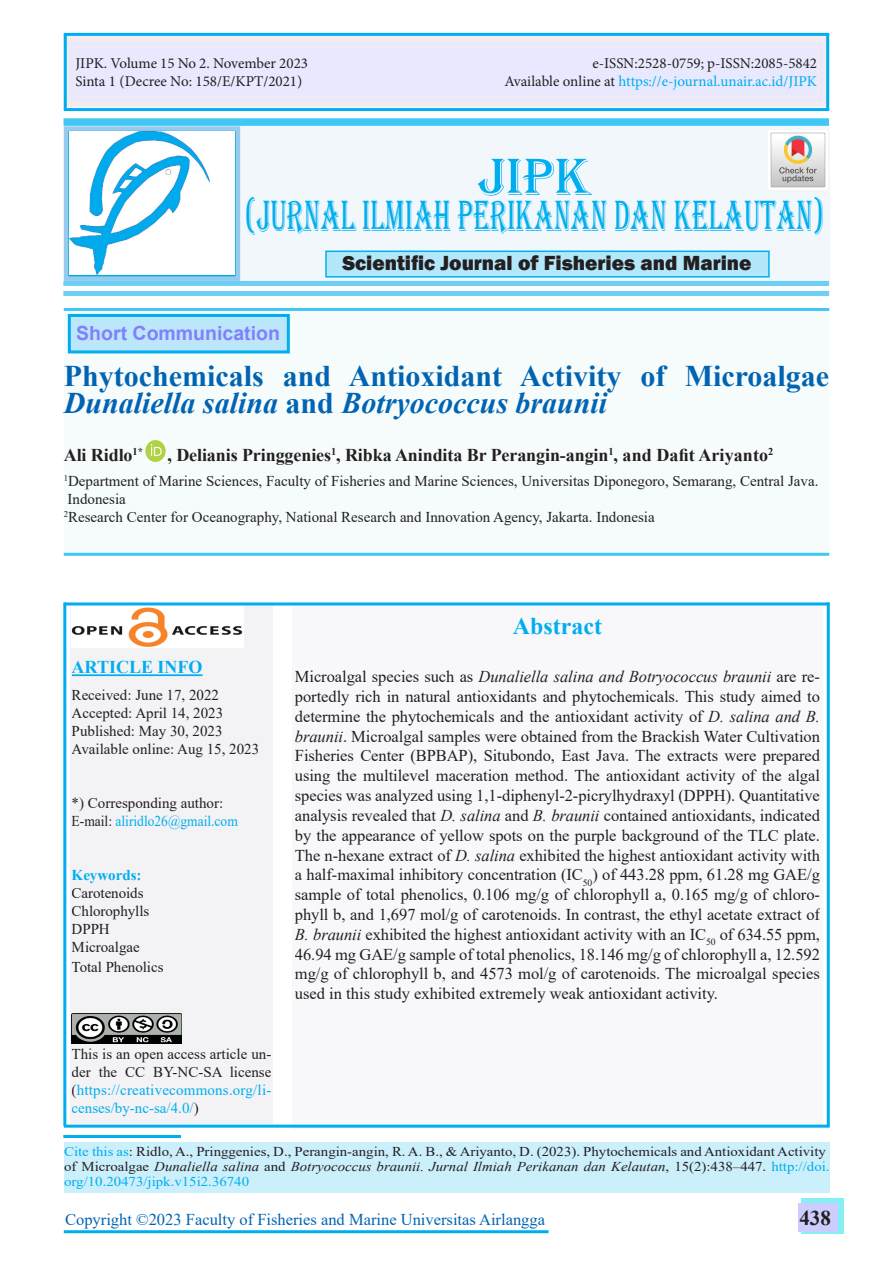
<style>
.page{position:relative;width:893px;height:1263px;background:#fff}
.page>*{position:absolute;margin:0;border:0;box-sizing:border-box;transform-origin:0 0}
.t1{font:54px "Algerian";color:#00aeef}
.t2{font:45px "Algerian";color:#00aeef;scale:.6 1}
.t3{font:700 30px/27px "Times New Roman";color:#0164b2}
.t4{font:700 24px "Times New Roman";color:#00aeef}
.t5{font:800 21px "Franklin Gothic";color:#231f20}
.t6{font:700 21px "Times New Roman";color:#231f20}
.Body_Text{font:700 19.5px "Arial";color:#8080ff}
.t7{font:700 18px "Times New Roman";letter-spacing:-.005em;color:#231f20}
.t8{font:700 18px "Times New Roman";color:#00aeef}
.No_Spacing{font:16.5px/19.8px "Times New Roman";color:#231f20;text-align:justify}
.t9{font:16.5px "Times New Roman";color:#0164b2}
.Default{font:15px/18px "Times New Roman";color:#231f20;text-align:justify}
.t10{font:15px "Minion Pro";color:#231f20}
.No_Spacing-2{font:15px/18px "Times New Roman";letter-spacing:-.005em;color:#231f20}
.t11{font:15px "Minion Pro";color:#00aeef}
.t12{font:15px "Times New Roman";color:#00aeef;scale:.9 1}
.t13{font:700 15px "Times New Roman";color:#00aeef}
.t14{font:13.5px/15px "Times New Roman";color:#242021;scale:1.1 1}
.s1{color:#231f20}
.s2{font-style:italic}
.s3{color:#00aeef}
.s4{font-style:italic;color:#231f20}
</style>
<div class="page">
<div style="left:802px;top:1198px;width:42px;height:35px;background:#86eff1"></div>
<div style="left:798px;top:1203px;width:40px;height:29px;background:#ccf"></div>
<div style="left:64px;top:309px;width:765px;height:247px;background:#f6fbfb"></div>
<img style="left:145px;top:441px;width:20px;height:20px">
<div style="left:71px;top:605px;width:201px;height:519px;background:#f3f2f5"></div>
<hr style="left:72px;top:674px;width:131px;height:2px;background:#00aeef">
<div style="left:70px;top:604px;width:203px;height:521px;border:2px solid #f3f2f5"></div>
<img style="left:71px;top:605px;width:172px;height:42px">
<div style="left:293px;top:604px;width:528px;height:523px;background:#f8f8fb"></div>
<div style="left:64px;top:1142px;width:766px;height:51px;background:#cceffc"></div>
<hr style="left:63px;top:1135px;width:118px;height:3px;background:#00aeef">
<hr style="left:64px;top:602px;width:765px;height:3px;background:#00aeef">
<hr style="left:64px;top:1125px;width:766px;height:3px;background:#00aeef">
<div style="left:240px;top:122px;width:589px;height:159px;background:#f1f7fa"></div>
<div style="left:64px;top:118px;width:765px;height:8px;background:#40c7f4"></div>
<div style="left:63px;top:281px;width:766px;height:5px;background:#6bcff6"></div>
<div style="left:63px;top:291px;width:766px;height:5px;background:#6bcff6"></div>
<hr style="left:64px;top:308px;width:765px;height:3px;background:#40c7f4">
<hr style="left:64px;top:553px;width:765px;height:3px;background:#40c7f4">
<img style="left:69px;top:131px;width:141px;height:144px">
<div style="left:64px;top:126px;width:176px;height:155px;border:4px solid #97cbed"></div>
<div style="left:326px;top:251px;width:443px;height:26px;background:#b3e7fa"></div>
<div style="left:325px;top:251px;width:445px;height:27px;border:2px solid #00b0f0"></div>
<img style="left:768px;top:130px;width:59px;height:59px">
<img style="left:71px;top:1014px;width:111px;height:29px">
<hr style="left:64px;top:1230px;width:485px;height:3px;background:#00aeef">
<svg style="left:63px;top:33px;width:767px;height:77px;background:#eae8fc"></svg>
<div style="left:73px;top:46px;width:746px;height:51px;border:2px solid #f2ebf1"></div>
<hr style="left:64px;top:33px;width:765px;height:3px;background:#00aeef">
<hr style="left:64px;top:108px;width:765px;height:3px;background:#00aeef">
<hr style="left:64px;top:34px;width:3px;height:76px;background:#00aeef">
<hr style="left:826px;top:34px;width:3px;height:76px;background:#00aeef">
<hr style="left:63px;top:602px;width:3px;height:524px;background:#00aeef">
<div style="left:69px;top:315px;width:219px;height:37px;background:#bce6fa"></div>
<div style="left:68px;top:314px;width:222px;height:39px;border:3px solid #00aeef"></div>
<hr style="left:827px;top:602px;width:3px;height:524px;background:#00aeef">
<p class="t10" style="left:75px;top:53px;width:234px">JIPK. Volume 15 No 2. November 2023</p>
<p class="t10" style="left:592px;top:53px;width:226px">e-ISSN:2528-0759; p-ISSN:2085-5842</p>
<p class="t10" style="left:75px;top:71px;width:228px">Sinta 1 (Decree No: 158/E/KPT/2021)</p>
<p class="t11" style="left:504px;top:71px;width:314px"><span class="s1">Available online at</span> https://e-journal.unair.ac.id/JIPK</p>
<p class="t1" style="left:478px;top:147px;width:114px">JIPK</p>
<p class="t2" style="left:245px;top:191px;width:968px">(JURNAL ILMIAH PERIKANAN DAN KELAUTAN)</p>
<p class="t5" style="left:342px;top:249px;width:410px">Scientific Journal of Fisheries and Marine</p>
<p class="Body_Text" style="left:76px;top:320px;width:205px">Short Communication</p>
<p class="t3" style="left:64px;top:361px;width:767px">Phytochemicals and Antioxidant Activity of Microalgae<br><span class="s2">Dunaliella salina</span> and <span class="s2">Botryococcus braunii</span></p>
<p class="t7" style="left:64px;top:442px;width:81px">Ali Ridlo<sup>1*</sup></p>
<p class="t7" style="left:168px;top:442px;width:607px">, Delianis Pringgenies<sup>1</sup>, Ribka Anindita Br Perangin-angin<sup>1</sup>, and Dafit Ariyanto<sup>2</sup></p>
<p class="Default" style="left:64px;top:471px;width:756px"><sup>1</sup>Department of Marine Sciences, Faculty of Fisheries and Marine Sciences, Universitas Diponegoro, Semarang, Central Java.</p>
<p class="Default" style="left:68px;top:489px;width:60px">Indonesia</p>
<p class="Default" style="left:64px;top:507px;width:592px"><sup>2</sup>Research Center for Oceanography, National Research and Innovation Agency, Jakarta. Indonesia</p>
<p class="t8" style="left:72px;top:654px;width:132px">ARTICLE INFO</p>
<p class="Default" style="left:72px;top:686px;width:149px">Received: June 17, 2022</p>
<p class="Default" style="left:72px;top:704px;width:153px">Accepted: April 14, 2023</p>
<p class="Default" style="left:72px;top:722px;width:152px">Published: May 30, 2023</p>
<p class="Default" style="left:72px;top:740px;width:189px">Available online: Aug 15, 2023</p>
<p class="Default" style="left:72px;top:794px;width:153px">*) Corresponding author:</p>
<p class="t12" style="left:72px;top:811px;width:186px"><span class="s1">E-mail:</span> aliridlo26@gmail.com</p>
<p class="t13" style="left:72px;top:864px;width:71px">Keywords:</p>
<p class="No_Spacing-2" style="left:72px;top:884px;width:79px">Carotenoids<br>Chlorophylls<br>DPPH<br>Microalgae</p>
<p class="No_Spacing-2" style="left:72px;top:957px;width:93px">Total Phenolics</p>
<p class="Default" style="left:72px;top:1044px;width:201px">This is an open access article un&shy;der the CC BY-NC-SA license (<span class="s3">https://creativecommons.org/li&shy;censes/by-nc-sa/4.0/</span>)</p>
<p class="t4" style="left:513px;top:608px;width:91px">Abstract</p>
<p class="No_Spacing" style="left:295px;top:666px;width:527px">Microalgal species such as <span class="s2">Dunaliella salina and Botryococcus braunii</span> are re&shy;portedly rich in natural antioxidants and phytochemicals. This study aimed to determine the phytochemicals and the antioxidant activity of <span class="s2">D. salina and B. braunii</span>. Microalgal samples were obtained from the Brackish Water Cultivation Fisheries Center (BPBAP), Situbondo, East Java. The extracts were prepared using the multilevel maceration method. The antioxidant activity of the algal species was analyzed using 1,1-diphenyl-2-picrylhydraxyl (DPPH). Quantitative analysis revealed that <span class="s2">D. salina</span> and <span class="s2">B. braunii</span> contained antioxidants, indicated by the appearance of yellow spots on the purple background of the TLC plate.<br>The n-hexane extract of <span class="s2">D. salina</span> exhibited the highest antioxidant activity with a half-maximal inhibitory concentration (IC<sub>50</sub>) of 443.28 ppm, 61.28 mg GAE/g sample of total phenolics, 0.106 mg/g of chlorophyll a, 0.165 mg/g of chloro&shy;phyll b, and 1,697 mol/g of carotenoids. In contrast, the ethyl acetate extract of <span class="s2">B. braunii</span> exhibited the highest antioxidant activity with an IC<sub>50</sub> of 634.55 ppm, 46.94 mg GAE/g sample of total phenolics, 18.146 mg/g of chlorophyll a, 12.592 mg/g of chlorophyll b, and 4573 mol/g of carotenoids. The microalgal species used in this study exhibited extremely weak antioxidant activity.</p>
<p class="t14" style="left:64px;top:1143px;width:697px"><span class="s3">Cite this as</span>: Ridlo, A., Pringgenies, D., Perangin-angin, R. A. B., &amp; Ariyanto, D. (2023). Phytochemicals and Antioxidant Activity <span class="s1">of Microalgae</span> <span class="s4">Dunaliella salina</span> <span class="s1">and</span> <span class="s4">Botryococcus braunii. Jurnal Ilmiah Perikanan dan Kelautan</span><span class="s1">, 15(2):438–447.</span> <span class="s3">http://doi. org/10.20473/jipk.v15i2.36740</span></p>
<p class="t9" style="left:65px;top:1207px;width:481px">Copyright ©2023 Faculty of Fisheries and Marine Universitas Airlangga</p>
<p class="t6" style="left:799px;top:1202px;width:33px">438</p>
</div>
